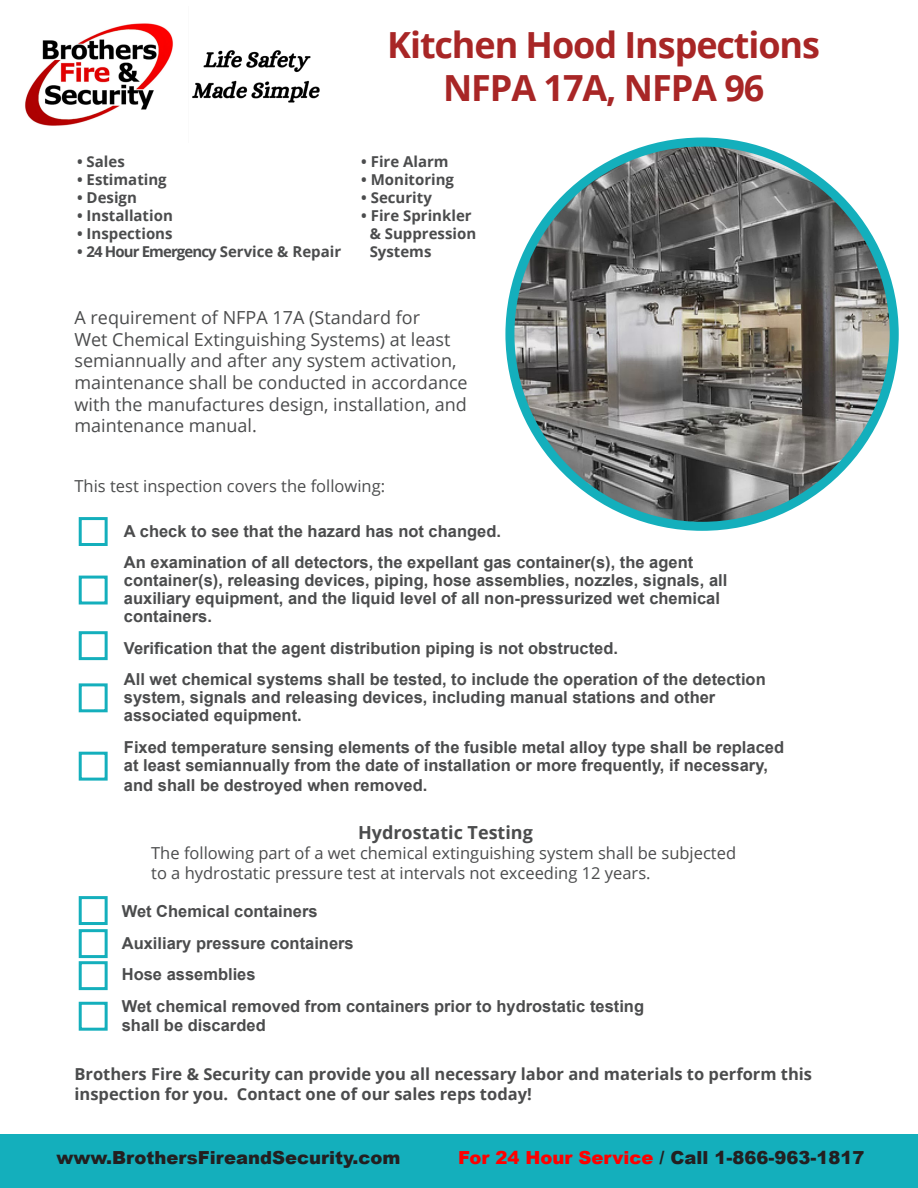
<style>
.page{position:relative;width:918px;height:1188px;background:#fff}
.page>*{position:absolute;margin:0;border:0;box-sizing:border-box;transform-origin:0 0}
.t1{font:700 36px "Open Sans";letter-spacing:-.03em;color:#a82626}
.BFSregpara{font:18px/21.6px "Open Sans";color:#4b4c4d}
.t2{font:900 18px "Arial";color:#231f20}
.t3{font:700 18px "Open Sans";color:#4b4c4d}
.t4{font:700 16.5px/18px "Arial";color:#4b4c4d}
.BFSregpara-2{font:16.5px/19.8px "Open Sans";color:#4b4c4d}
.t5{font:700 16.5px/19.8px "Open Sans";color:#4b4c4d}
.t6{font:700 15px/18px "Open Sans";color:#4b4c4d}
.t7{font:700 15px "Open Sans";letter-spacing:-.06em;color:#4b4c4d}
.s1{color:#f00}
</style>
<div class="page">
<img style="left:25px;top:23px;width:295px;height:103px">
<div style="left:79px;top:517px;width:29px;height:29px;background:#fff;border:3px solid #14afbc"></div>
<div style="left:79px;top:576px;width:29px;height:29px;background:#fff;border:3px solid #14afbc"></div>
<div style="left:79px;top:631px;width:29px;height:29px;background:#fff;border:3px solid #14afbc"></div>
<div style="left:79px;top:683px;width:29px;height:29px;background:#fff;border:3px solid #14afbc"></div>
<div style="left:79px;top:752px;width:29px;height:29px;background:#fff;border:3px solid #14afbc"></div>
<div style="left:79px;top:896px;width:29px;height:29px;background:#fff;border:3px solid #14afbc"></div>
<div style="left:79px;top:929px;width:29px;height:29px;background:#fff;border:3px solid #14afbc"></div>
<div style="left:79px;top:961px;width:29px;height:29px;background:#fff;border:3px solid #14afbc"></div>
<div style="left:79px;top:1002px;width:29px;height:29px;background:#fff;border:3px solid #14afbc"></div>
<img style="left:512px;top:143px;width:382px;height:383px">
<div style="left:505px;top:138px;width:394px;height:393px;border:9px solid #14afbc;border-radius:50%"></div>
<div style="left:0;top:1134px;width:918px;height:54px;background:#14afbc"></div>
<p class="t6" style="left:77px;top:152px;width:49px">• Sales</p>
<p class="t6" style="left:77px;top:170px;width:91px">• Estimating</p>
<p class="t6" style="left:77px;top:188px;width:61px">• Design</p>
<p class="t6" style="left:77px;top:206px;width:97px">• Installation</p>
<p class="t6" style="left:77px;top:224px;width:97px">• Inspections</p>
<p class="t7" style="left:77px;top:241px;width:266px">• 24 Hour Emergency Service &amp; Repair</p>
<p class="t1" style="left:387px;top:19px;width:434px">Kitchen Hood Inspections</p>
<p class="t1" style="left:443px;top:63px;width:323px">NFPA 17A, NFPA 96</p>
<p class="t6" style="left:361px;top:152px;width:89px">• Fire Alarm</p>
<p class="t6" style="left:361px;top:170px;width:94px">• Monitoring</p>
<p class="t6" style="left:361px;top:188px;width:72px">• Security</p>
<p class="t6" style="left:370px;top:206px;width:108px;text-indent:-8px">• Fire Sprinkler &amp; Suppression<br>Systems</p>
<p class="BFSregpara" style="left:75px;top:306px;width:395px">A requirement of NFPA 17A (Standard for<br>Wet Chemical Extinguishing Systems) at least semiannually and after any system activation, maintenance shall be conducted in accordance with the manufactures design, installation, and maintenance manual.</p>
<p class="BFSregpara-2" style="left:75px;top:476px;width:312px">This test inspection covers the following:</p>
<p class="t4" style="left:124px;top:522px;width:379px">A check to see that the hazard has not changed.</p>
<p class="t4" style="left:124px;top:554px;width:605px">An examination of all detectors, the expellant gas container(s), the agent container(s), releasing devices, piping, hose assemblies, nozzles, signals, all auxiliary equipment, and the liquid level of all non-pressurized wet chemical containers.</p>
<p class="t4" style="left:124px;top:639px;width:496px">Verification that the agent distribution piping is not obstructed.</p>
<p class="t4" style="left:124px;top:671px;width:643px">All wet chemical systems shall be tested, to include the operation of the detection system, signals and releasing devices, including manual stations and other associated equipment.</p>
<p class="t4" style="left:124px;top:738px;width:662px">Fixed temperature sensing elements of the fusible metal alloy type shall be replaced at least semiannually from the date of installation or more frequently, if necessary,</p>
<p class="t4" style="left:124px;top:776px;width:305px">and shall be destroyed when removed.</p>
<p class="t3" style="left:358px;top:820px;width:176px">Hydrostatic Testing</p>
<p class="BFSregpara-2" style="left:151px;top:843px;width:586px">The following part of a wet chemical extinguishing system shall be subjected to a hydrostatic pressure test at intervals not exceeding 12 years.</p>
<p class="t4" style="left:122px;top:903px;width:197px">Wet Chemical containers</p>
<p class="t4" style="left:122px;top:934px;width:234px">Auxiliary pressure containers</p>
<p class="t4" style="left:122px;top:966px;width:135px">Hose assemblies</p>
<p class="t4" style="left:122px;top:996px;width:524px;line-height:19.8px">Wet chemical removed from containers prior to hydrostatic testing shall be discarded</p>
<p class="t5" style="left:75px;top:1064px;width:739px">Brothers Fire &amp; Security can provide you all necessary labor and materials to perform this inspection for you. Contact one of our sales reps today!</p>
<p class="t2" style="left:57px;top:1144px;width:345px">www.BrothersFireandSecurity.com</p>
<p class="t2" style="left:458px;top:1144px;width:408px"><span class="s1">For 24 Hour Service</span> / Call 1-866-963-1817</p>
</div>
